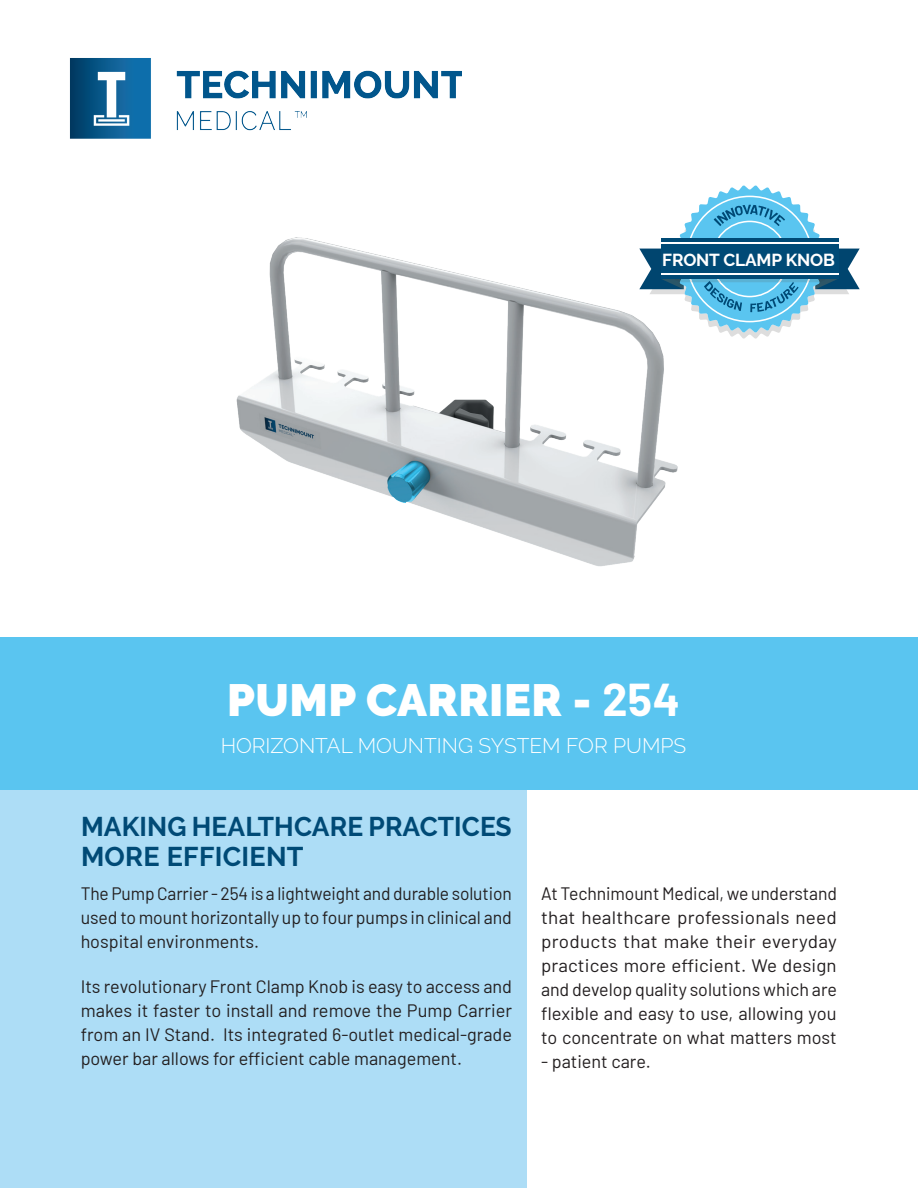
<style>
.page{position:relative;width:918px;height:1188px;background:#fff}
.page>*{position:absolute;margin:0;border:0;box-sizing:border-box;transform-origin:0 0}
.t1{font:900 45px "Raleway";letter-spacing:.01em;color:#fff}
.t2{font:700 27px/30px "Raleway";letter-spacing:.005em;color:#004a76}
.t3{font:300 21px "Raleway";color:#fff}
.t4{font:18px/24px "Barlow";color:#231f20;text-align:justify}
.t5{font:700 17.25px "Raleway";letter-spacing:-.01em;color:#fff}
.s1{font-family:"Barlow";font-weight:700}
</style>
<div class="page">
<div style="left:0;top:789px;width:526px;height:399px;background:#adddf6"></div>
<div style="left:0;top:637px;width:918px;height:153px;background:#5ac5f0"></div>
<svg style="left:686px;top:186px;width:174px;height:153px"></svg>
<img style="left:236px;top:223px;width:450px;height:344px">
<img style="left:70px;top:58px;width:391px;height:81px">
<p class="t5" style="left:662px;top:250px;width:174px">FRONT CLAMP KNOB</p>
<h1 class="t1" style="left:227px;top:674px;width:454px">PUMP CARRIER - <span class="s1">254</span></h1>
<p class="t3" style="left:221px;top:733px;width:467px">HORIZONTAL MOUNTING SYSTEM FOR PUMPS</p>
<h2 class="t2" style="left:81px;top:812px;width:432px">MAKING HEALTHCARE PRACTICES<br>MORE EFFICIENT</h2>
<p class="t4" style="left:81px;top:880px;width:433px">The Pump Carrier - 254 is a lightweight and durable solution used to mount horizontally up to four pumps in clinical and hospital environments.</p>
<p class="t4" style="left:81px;top:973px;width:433px">Its revolutionary Front Clamp Knob is easy to access and makes it faster to install and remove the Pump Carrier from an IV Stand. Its integrated 6-outlet medical-grade power bar allows for efficient cable management.</p>
<p class="t4" style="left:541px;top:880px;width:297px">At Technimount Medical, we understand that healthcare professionals need products that make their everyday practices more efficient. We design and develop quality solutions which are flexible and easy to use, allowing you to concentrate on what matters most</p>
<p class="t4" style="left:541px;top:1048px;width:111px">- patient care.</p>
</div>
